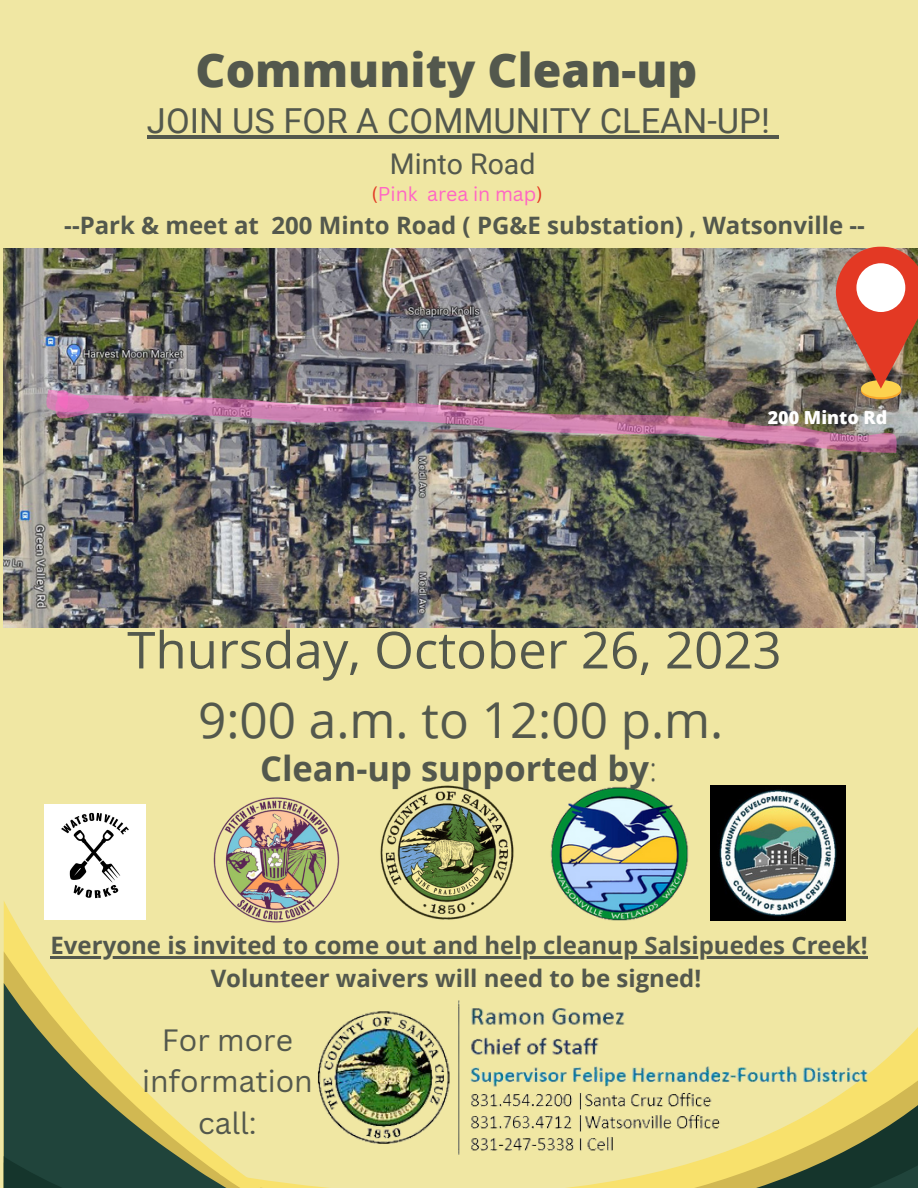
<style>
.page{position:relative;width:918px;height:1188px;background:#f0e7a3}
.page>*{position:absolute;margin:0;border:0;box-sizing:border-box;transform-origin:0 0}
.t1{font:51px "Open Sans";color:#53584d}
.t2{font:49.5px "Open Sans";color:#53584d}
.t3{font:800 46.5px "Open Sans";color:#53584d}
.t4{font:34.5px "Roboto";color:#53584d}
.t5{font:700 34.5px "Open Sans";color:#53584d}
.t6{font:30px/41.7px "Canva Sans";color:#53584d;text-align:center}
.t7{font:28.5px "Roboto";color:#53584d}
.t8{font:700 24px/32.7px "Open Sans";color:#53584d;text-align:center}
.t9{font:19.5px "Canva Sans";color:#ff66c4}
.t10{font:800 18px "Open Sans";color:#fff}
.s1{color:#e33924}
.s2{font-weight:300}
</style>
<div class="page">
<svg style="left:879px;top:1050px;width:39px;height:113px;background:#96954e"></svg>
<svg style="left:4px;top:901px;width:29px;height:50px"></svg>
<svg style="left:4px;top:951px;width:50px;height:32px;fill:#f8e16c"></svg>
<svg style="left:4px;top:983px;width:215px;height:173px"></svg>
<svg style="left:4px;top:1156px;width:325px;height:32px"></svg>
<svg style="left:566px;top:1163px;width:352px;height:25px"></svg>
<img style="left:315px;top:1000px;width:564px;height:167px">
<img style="left:550px;top:787px;width:139px;height:134px">
<img style="left:380px;top:785px;width:134px;height:135px">
<img style="left:213px;top:797px;width:127px;height:126px">
<img style="left:44px;top:804px;width:102px;height:116px">
<img style="left:4px;top:249px;width:914px;height:378px">
<img style="left:54px;top:394px;width:844px;height:59px">
<svg style="left:44px;top:390px;width:47px;height:23px"></svg>
<svg style="left:861px;top:382px;width:40px;height:17px"></svg>
<div style="left:861px;top:380px;width:40px;height:17px;background:#fcd24f;border-radius:50%"></div>
<svg style="left:836px;top:247px;width:82px;height:142px;background:#be553e"></svg>
<div style="left:856px;top:263px;width:49px;height:49px;background:#fff;border-radius:50%"></div>
<img style="left:711px;top:785px;width:135px;height:135px">
<hr style="left:147px;top:135px;width:623px;height:3px;background:#53584d">
<svg style="left:770px;top:135px;width:8px;height:3px"></svg>
<hr style="left:51px;top:956px;width:817px;height:3px;background:#53584d">
<p class="t3" style="left:196px;top:37px;width:503px">Community Clean-up</p>
<p class="t4" style="left:147px;top:101px;width:624px">JOIN US FOR A COMMUNITY CLEAN-UP!</p>
<p class="t7" style="left:390px;top:148px;width:147px">Minto Road</p>
<p class="t9" style="left:372px;top:180px;width:173px"><span class="s1">(</span>Pink area in map<span class="s1">)</span></p>
<p class="t8" style="left:64px;top:208px;width:802px">--Park &amp; meet at 200 Minto Road ( PG&amp;E substation) , Watsonville --</p>
<p class="t10" style="left:768px;top:405px;width:121px">200 Minto Rd</p>
<p class="t1" style="left:127px;top:614px;width:656px">Thursday, October 26, 2023</p>
<p class="t2" style="left:198px;top:685px;width:527px">9:00 a.m. to 12:00 p.m.</p>
<p class="t5" style="left:260px;top:744px;width:399px">Clean-up supported by<span class="s2">:</span></p>
<p class="t8" style="left:51px;top:928px;width:819px">Everyone is invited to come out and help cleanup Salsipuedes Creek!<br>Volunteer waivers will need to be signed!</p>
<p class="t6" style="left:142px;top:1018px;width:172px">For more information call:</p>
</div>
